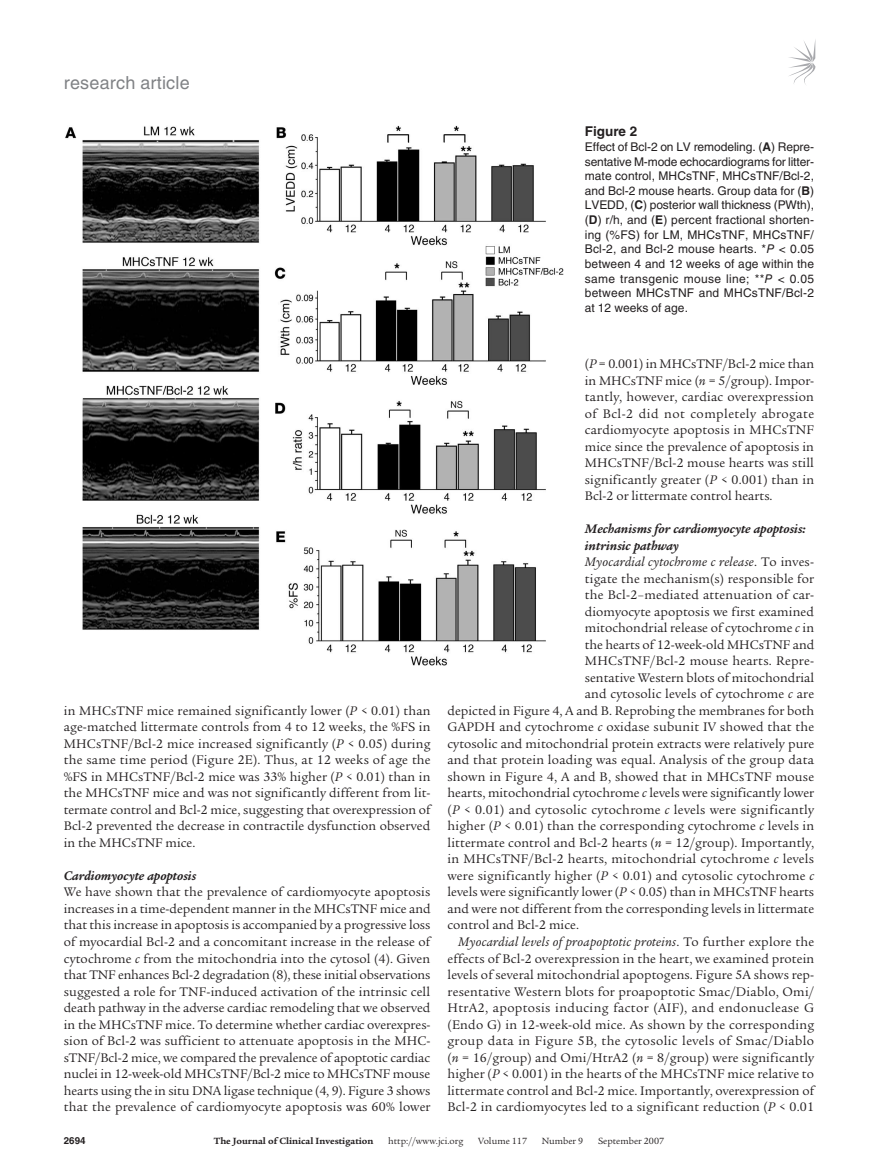
<style>
.page{position:relative;width:878px;height:1174px;background:#fff}
.page>*{position:absolute;margin:0;border:0;box-sizing:border-box;transform-origin:0 0}
.t1{font:18px "Helvetica LT Std";letter-spacing:.01em;color:#808285}
.t2{font:13.5px/16.5px "Legacy Serif Std";letter-spacing:.01em;color:#231f20;text-align:justify}
.t3{font:13.5px "Legacy Serif Std";letter-spacing:.03em;color:#231f20}
.t4{font:italic 13.5px "Legacy Serif Std";letter-spacing:.02em;color:#231f20}
.t5{font:italic 700 13.5px "Legacy Serif Std";color:#231f20}
.t6{font:700 13.5px "Helvetica LT Std";color:#231f20}
.t7{font:12px/14.7px "Helvetica LT Std";letter-spacing:.02em;color:#231f20;text-align:justify}
.t8{font:9.75px "Legacy Serif Std";color:#231f20}
.t9{font:700 9.75px "Legacy Serif Std";color:#231f20}
.t10{font:700 9.75px "Helvetica LT Std";color:#231f20}
.s1{font-weight:700}
.s2{font-style:italic}
.s3{font-style:normal}
</style>
<div class="page">
<svg style="left:789px;top:41px;width:26px;height:44px"></svg>
<img style="left:65px;top:125px;width:499px;height:541px">
<h1 class="t1" style="left:64px;top:72px;width:127px">research article</h1>
<p class="t6" style="left:585px;top:123px;width:54px">Figure 2</p>
<p class="t7" style="left:585px;top:139px;width:231px">Effect of Bcl-2 on LV remodeling. (<span class="s1">A</span>) Repre&shy;sentative M-mode echocardiograms for litter&shy;mate control, MHCsTNF, MHCsTNF/Bcl-2, and Bcl-2 mouse hearts. Group data for (<span class="s1">B</span>)<br>LVEDD, (<span class="s1">C</span>) posterior wall thickness (PWth), (<span class="s1">D</span>) r/h, and (<span class="s1">E</span>) percent fractional shorten&shy;ing (%FS) for LM, MHCsTNF, MHCsTNF/ Bcl-2, and Bcl-2 mouse hearts. *<span class="s2">P</span> &lt; 0.05 between 4 and 12 weeks of age within the same transgenic mouse line; **<span class="s2">P</span> &lt; 0.05 between MHCsTNF and MHCsTNF/Bcl-2 at 12 weeks of age.</p>
<p class="t2" style="left:64px;top:702px;width:368px">in MHCsTNF mice remained significantly lower (<span class="s2">P</span> &lt; 0.01) than age-matched littermate controls from 4 to 12 weeks, the %FS in MHCsTNF/Bcl-2 mice increased significantly (<span class="s2">P</span> &lt; 0.05) during the same time period (Figure 2E). Thus, at 12 weeks of age the %FS in MHCsTNF/Bcl-2 mice was 33% higher (<span class="s2">P</span> &lt; 0.01) than in the MHCsTNF mice and was not significantly different from lit&shy;termate control and Bcl-2 mice, suggesting that overexpression of Bcl-2 prevented the decrease in contractile dysfunction observed in the MHCsTNF mice.</p>
<p class="t5" style="left:64px;top:868px;width:134px">Cardiomyocyte apoptosis</p>
<p class="t2" style="left:64px;top:884px;width:368px">We have shown that the prevalence of cardiomyocyte apoptosis increases in a time-dependent manner in the MHCsTNF mice and that this increase in apoptosis is accompanied by a progressive loss of myocardial Bcl-2 and a concomitant increase in the release of cytochrome <span class="s2">c</span> from the mitochondria into the cytosol (4). Given that TNF enhances Bcl-2 degradation (8), these initial observations suggested a role for TNF-induced activation of the intrinsic cell death pathway in the adverse cardiac remodeling that we observed in the MHCsTNF mice. To determine whether cardiac overexpres&shy;sion of Bcl-2 was sufficient to attenuate apoptosis in the MHC&shy;sTNF/Bcl-2 mice, we compared the prevalence of apoptotic cardiac nuclei in 12-week-old MHCsTNF/Bcl-2 mice to MHCsTNF mouse hearts using the in situ DNA ligase technique (4, 9). Figure 3 shows that the prevalence of cardiomyocyte apoptosis was 60% lower</p>
<p class="t2" style="left:585px;top:356px;width:231px">(<span class="s2">P</span> = 0.001) in MHCsTNF/Bcl-2 mice than in MHCsTNF mice (<span class="s2">n</span> = 5/group). Impor&shy;tantly, however, cardiac overexpression of Bcl-2 did not completely abrogate cardiomyocyte apoptosis in MHCsTNF mice since the prevalence of apoptosis in MHCsTNF/Bcl-2 mouse hearts was still significantly greater (<span class="s2">P</span> &lt; 0.001) than in Bcl-2 or littermate control hearts.</p>
<p class="t5" style="left:585px;top:521px;width:222px">Mechanisms for cardiomyocyte apoptosis:</p>
<p class="t5" style="left:585px;top:538px;width:96px">intrinsic pathway</p>
<p class="t4" style="left:585px;top:554px;width:231px">Myocardial cytochrome c release<span class="s3">. To inves-</span></p>
<p class="t2" style="left:585px;top:570px;width:231px">tigate the mechanism(s) responsible for</p>
<p class="t2" style="left:585px;top:587px;width:231px">the Bcl-2–mediated attenuation of car-</p>
<p class="t2" style="left:585px;top:603px;width:231px">diomyocyte apoptosis we first examined</p>
<p class="t2" style="left:585px;top:620px;width:231px">mitochondrial release of cytochrome <span class="s2">c</span> in</p>
<p class="t2" style="left:585px;top:636px;width:231px">the hearts of 12-week-old MHCsTNF and</p>
<p class="t2" style="left:585px;top:653px;width:231px">MHCsTNF/Bcl-2 mouse hearts. Repre-</p>
<p class="t2" style="left:585px;top:669px;width:231px">sentative Western blots of mitochondrial</p>
<p class="t2" style="left:585px;top:686px;width:231px">and cytosolic levels of cytochrome <span class="s2">c</span> are</p>
<p class="t2" style="left:447px;top:702px;width:368px">depicted in Figure 4, A and B. Reprobing the membranes for both</p>
<p class="t2" style="left:447px;top:719px;width:368px">GAPDH and cytochrome <span class="s2">c</span> oxidase subunit IV showed that the</p>
<p class="t2" style="left:447px;top:735px;width:368px">cytosolic and mitochondrial protein extracts were relatively pure</p>
<p class="t2" style="left:447px;top:752px;width:368px">and that protein loading was equal. Analysis of the group data</p>
<p class="t2" style="left:447px;top:768px;width:368px">shown in Figure 4, A and B, showed that in MHCsTNF mouse</p>
<p class="t2" style="left:447px;top:785px;width:368px">hearts, mitochondrial cytochrome <span class="s2">c</span> levels were significantly lower</p>
<p class="t2" style="left:447px;top:801px;width:368px">(<span class="s2">P</span> &lt; 0.01) and cytosolic cytochrome <span class="s2">c</span> levels were significantly</p>
<p class="t2" style="left:447px;top:818px;width:368px">higher (<span class="s2">P</span> &lt; 0.01) than the corresponding cytochrome <span class="s2">c</span> levels in</p>
<p class="t2" style="left:447px;top:834px;width:368px">littermate control and Bcl-2 hearts (<span class="s2">n</span> = 12/group). Importantly,</p>
<p class="t2" style="left:447px;top:851px;width:368px">in MHCsTNF/Bcl-2 hearts, mitochondrial cytochrome <span class="s2">c</span> levels</p>
<p class="t2" style="left:447px;top:867px;width:368px">were significantly higher (<span class="s2">P</span> &lt; 0.01) and cytosolic cytochrome <span class="s2">c</span></p>
<p class="t2" style="left:447px;top:884px;width:368px">levels were significantly lower (<span class="s2">P</span> &lt; 0.05) than in MHCsTNF hearts</p>
<p class="t2" style="left:447px;top:900px;width:368px">and were not different from the corresponding levels in littermate</p>
<p class="t2" style="left:447px;top:917px;width:133px">control and Bcl-2 mice.</p>
<p class="t4" style="left:458px;top:934px;width:357px">Myocardial levels of proapoptotic proteins<span class="s3">. To further explore the</span></p>
<p class="t2" style="left:447px;top:950px;width:368px">effects of Bcl-2 overexpression in the heart, we examined protein</p>
<p class="t2" style="left:447px;top:966px;width:368px">levels of several mitochondrial apoptogens. Figure 5A shows rep-</p>
<p class="t2" style="left:447px;top:983px;width:368px">resentative Western blots for proapoptotic Smac/Diablo, Omi/</p>
<p class="t3" style="left:447px;top:1000px;width:368px">HtrA2, apoptosis inducing factor (AIF), and endonuclease G</p>
<p class="t2" style="left:447px;top:1016px;width:368px">(Endo G) in 12-week-old mice. As shown by the corresponding</p>
<p class="t3" style="left:447px;top:1033px;width:368px">group data in Figure 5B, the cytosolic levels of Smac/Diablo</p>
<p class="t2" style="left:447px;top:1049px;width:368px">(<span class="s2">n</span> = 16/group) and Omi/HtrA2 (<span class="s2">n</span> = 8/group) were significantly</p>
<p class="t2" style="left:447px;top:1065px;width:368px">higher (<span class="s2">P</span> &lt; 0.001) in the hearts of the MHCsTNF mice relative to</p>
<p class="t2" style="left:447px;top:1082px;width:368px">littermate control and Bcl-2 mice. Importantly, overexpression of</p>
<p class="t2" style="left:447px;top:1098px;width:368px">Bcl-2 in cardiomyocytes led to a significant reduction (<span class="s2">P</span> &lt; 0.01</p>
<p class="t10" style="left:64px;top:1134px;width:23px">2694</p>
<p class="t9" style="left:214px;top:1135px;width:161px">The Journal of Clinical Investigation</p>
<p class="t8" style="left:388px;top:1135px;width:77px">http://www.jci.org</p>
<p class="t8" style="left:478px;top:1135px;width:50px">Volume 117</p>
<p class="t8" style="left:541px;top:1135px;width:43px">Number 9</p>
<p class="t8" style="left:598px;top:1135px;width:68px">September 2007</p>
</div>
